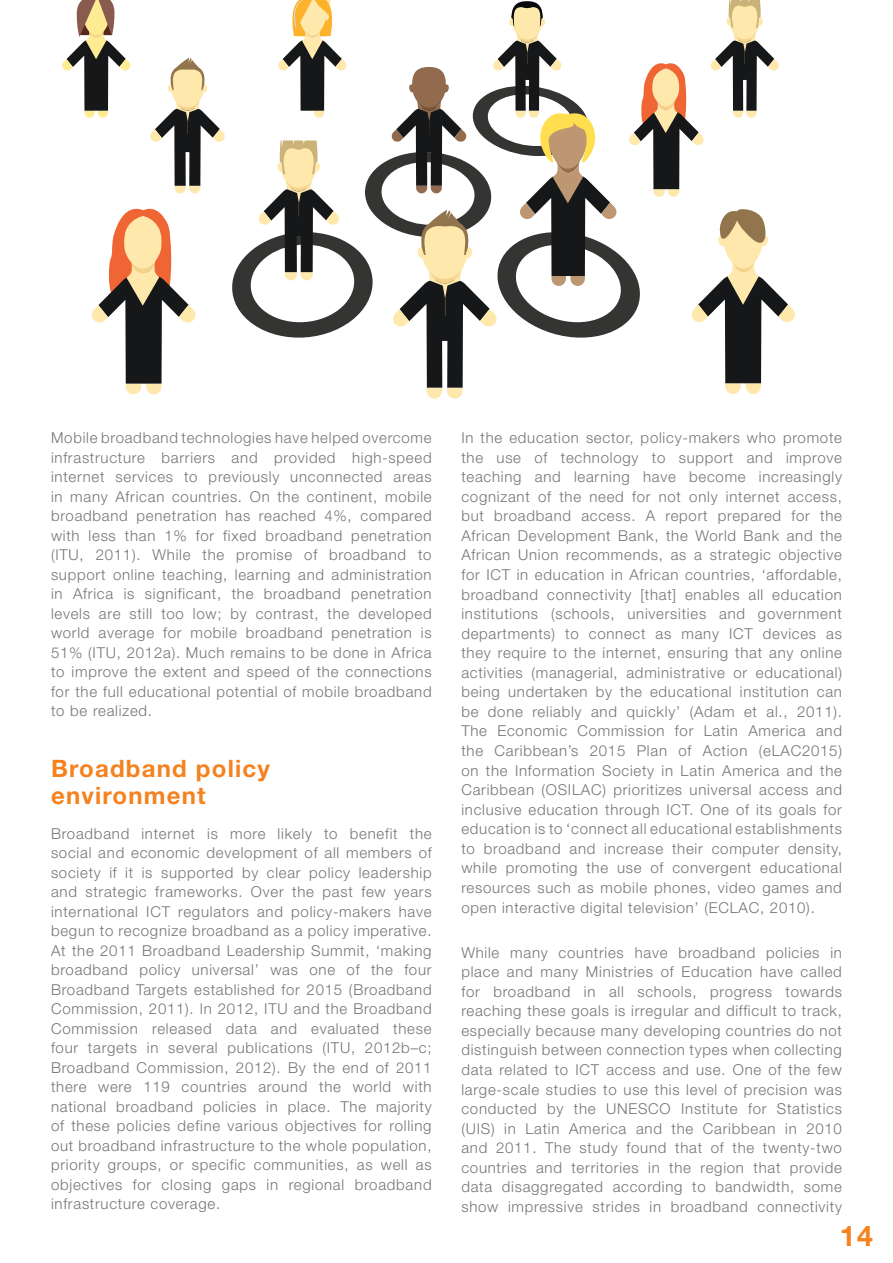
<style>
.page{position:relative;width:893px;height:1263px;background:#fff}
.page>*{position:absolute;margin:0;border:0;box-sizing:border-box;transform-origin:0 0}
.t1{font:700 28.5px "Helvetica Neue LT Std";color:#f5821f}
.t2{font:700 24px/27px "Helvetica Neue LT Std";letter-spacing:.05em;color:#f5821f}
.t3{font:300 15px/19.5px "Helvetica Neue LT Std";letter-spacing:.05em;color:#747578;text-align:justify}
</style>
<div class="page">
<svg style="left:62px;top:0;width:733px;height:399px"></svg>
<p class="t3" style="left:51px;top:428px;width:382px">Mobile broadband technologies have helped overcome infrastructure barriers and provided high-speed internet services to previously unconnected areas in many African countries. On the continent, mobile broadband penetration has reached 4%, compared with less than 1% for fixed broadband penetration (ITU, 2011). While the promise of broadband to support online teaching, learning and administration in Africa is significant, the broadband penetration levels are still too low; by contrast, the developed world average for mobile broadband penetration is 51% (ITU, 2012a). Much remains to be done in Africa to improve the extent and speed of the connections for the full educational potential of mobile broadband to be realized.</p>
<h2 class="t2" style="left:51px;top:754px;width:220px">Broadband policy environment</h2>
<p class="t3" style="left:51px;top:823px;width:382px">Broadband internet is more likely to benefit the social and economic development of all members of society if it is supported by clear policy leadership and strategic frameworks. Over the past few years international ICT regulators and policy-makers have begun to recognize broadband as a policy imperative.<br>At the 2011 Broadband Leadership Summit, ‘making broadband policy universal’ was one of the four Broadband Targets established for 2015 (Broadband Commission, 2011). In 2012, ITU and the Broadband Commission released data and evaluated these four targets in several publications (ITU, 2012b–c; Broadband Commission, 2012). By the end of 2011 there were 119 countries around the world with national broadband policies in place. The majority of these policies define various objectives for rolling out broadband infrastructure to the whole population, priority groups, or specific communities, as well as objectives for closing gaps in regional broadband infrastructure coverage.</p>
<p class="t3" style="left:461px;top:428px;width:382px">In the education sector, policy-makers who promote the use of technology to support and improve teaching and learning have become increasingly cognizant of the need for not only internet access, but broadband access. A report prepared for the African Development Bank, the World Bank and the African Union recommends, as a strategic objective for ICT in education in African countries, ‘affordable, broadband connectivity [that] enables all education institutions (schools, universities and government departments) to connect as many ICT devices as they require to the internet, ensuring that any online activities (managerial, administrative or educational) being undertaken by the educational institution can be done reliably and quickly’ (Adam et al., 2011).<br>The Economic Commission for Latin America and the Caribbean’s 2015 Plan of Action (eLAC2015) on the Information Society in Latin America and the Caribbean (OSILAC) prioritizes universal access and inclusive education through ICT. One of its goals for education is to ‘connect all educational establishments to broadband and increase their computer density, while promoting the use of convergent educational resources such as mobile phones, video games and open interactive digital television’ (ECLAC, 2010).</p>
<p class="t3" style="left:461px;top:942px;width:382px">While many countries have broadband policies in place and many Ministries of Education have called for broadband in all schools, progress towards reaching these goals is irregular and difficult to track, especially because many developing countries do not distinguish between connection types when collecting data related to ICT access and use. One of the few large-scale studies to use this level of precision was conducted by the UNESCO Institute for Statistics (UIS) in Latin America and the Caribbean in 2010 and 2011. The study found that of the twenty-two countries and territories in the region that provide data disaggregated according to bandwidth, some show impressive strides in broadband connectivity</p>
<h1 class="t1" style="left:840px;top:1218px;width:35px">14</h1>
</div>
